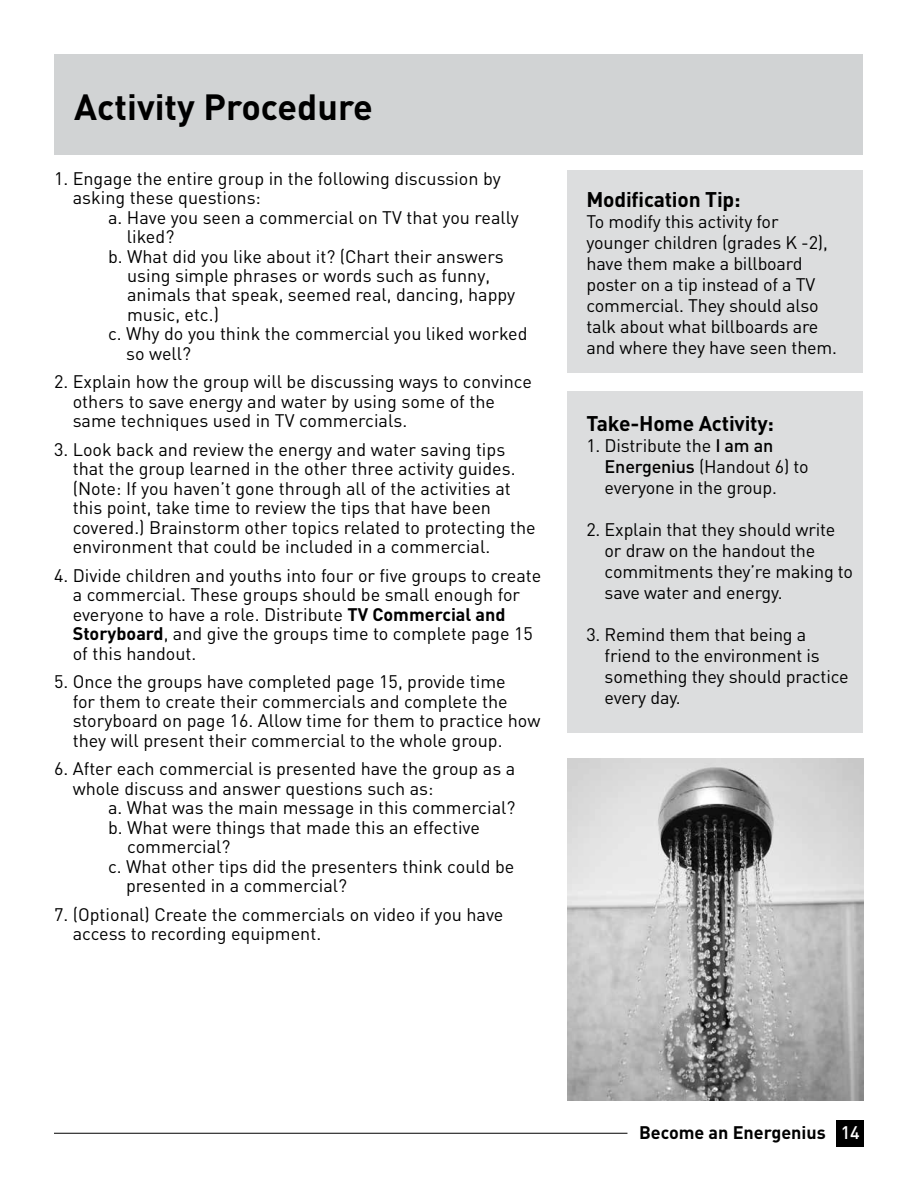
<style>
.page{position:relative;width:918px;height:1188px;background:#fff}
.page>*{position:absolute;margin:0;border:0;box-sizing:border-box;transform-origin:0 0}
.t1{font:700 36px "DIN";color:#000}
.t2{font:700 21px "DIN";letter-spacing:-.01em;color:#000}
.t3{font:18px/19.5px "DIN";color:#000}
.t4{font:700 18px "DIN";color:#000}
.s1{font-weight:700}
.s2{font-weight:500}
.s3{font-weight:500;color:#fff}
</style>
<div class="page">
<div style="left:837px;top:1120px;width:27px;height:27px;background:#000"></div>
<hr style="left:54px;top:1133px;width:573px;height:1px;background:#000">
<div style="left:55px;top:55px;width:808px;height:100px;background:#d1d3d4"></div>
<div style="left:568px;top:170px;width:295px;height:203px;background:#dcddde"></div>
<div style="left:568px;top:391px;width:295px;height:342px;background:#dcddde"></div>
<img style="left:568px;top:759px;width:295px;height:342px">
<h1 class="t1" style="left:74px;top:83px;width:300px">Activity Procedure</h1>
<p class="t3" style="left:73px;top:168px;width:430px;text-indent:-19px">1. Engage the entire group in the following discussion by asking these questions:</p>
<p class="t3" style="left:108px;top:207px;width:412px">a. Have you seen a commercial on TV that you really</p>
<p class="t3" style="left:127px;top:226px;width:49px">liked?</p>
<p class="t3" style="left:108px;top:246px;width:397px">b. What did you like about it? (Chart their answers</p>
<p class="t3" style="left:127px;top:265px;width:365px">using simple phrases or words such as funny,</p>
<p class="t3" style="left:127px;top:285px;width:390px">animals that speak, seemed real, dancing, happy</p>
<p class="t3" style="left:127px;top:304px;width:93px">music, etc.)</p>
<p class="t3" style="left:108px;top:324px;width:421px">c. Why do you think the commercial you liked worked</p>
<p class="t3" style="left:126px;top:343px;width:67px">so well?</p>
<p class="t3" style="left:73px;top:372px;width:461px;text-indent:-19px">2. Explain how the group will be discussing ways to convince others to save energy and water by using some of the same techniques used in TV commercials.</p>
<p class="t3" style="left:73px;top:439px;width:464px;text-indent:-19px">3. Look back and review the energy and water saving tips that the group learned in the other three activity guides. (Note: If you haven’t gone through all of the activities at this point, take time to review the tips that have been covered.) Brainstorm other topics related to protecting the environment that could be included in a commercial.</p>
<p class="t3" style="left:73px;top:565px;width:470px;text-indent:-19px">4. Divide children and youths into four or five groups to create a commercial. These groups should be small enough for everyone to have a role. Distribute <span class="s1">TV Commercial and Storyboard</span>, and give the groups time to complete page 15 of this handout.</p>
<p class="t3" style="left:73px;top:672px;width:469px;text-indent:-19px">5. Once the groups have completed page 15, provide time<br>for them to create their commercials and complete the storyboard on page 16. Allow time for them to practice how they will present their commercial to the whole group.</p>
<p class="t3" style="left:73px;top:759px;width:444px;text-indent:-19px">6. After each commercial is presented have the group as a whole discuss and answer questions such as:</p>
<p class="t3" style="left:108px;top:798px;width:409px">a. What was the main message in this commercial?</p>
<p class="t3" style="left:108px;top:817px;width:374px">b. What were things that made this an effective</p>
<p class="t3" style="left:127px;top:837px;width:105px">commercial?</p>
<p class="t3" style="left:108px;top:856px;width:408px">c. What other tips did the presenters think could be</p>
<p class="t3" style="left:126px;top:876px;width:223px">presented in a commercial?</p>
<p class="t3" style="left:73px;top:904px;width:432px;text-indent:-19px">7. (Optional) Create the commercials on video if you have access to recording equipment.</p>
<p class="t2" style="left:586px;top:186px;width:156px">Modification Tip:</p>
<p class="t3" style="left:586px;top:211px;width:252px;line-height:21px">To modify this activity for younger children (grades K -2), have them make a billboard poster on a tip instead of a TV commercial. They should also talk about what billboards are and where they have seen them.</p>
<p class="t2" style="left:586px;top:409px;width:189px">Take-Home Activity:</p>
<p class="t3" style="left:605px;top:434px;width:206px;line-height:21px;text-indent:-18px">1. Distribute the <span class="s2">I am an<br>Energenius</span> (Handout 6) to everyone in the group.</p>
<p class="t3" style="left:605px;top:518px;width:250px;line-height:21px;text-indent:-18px">2. Explain that they should write or draw on the handout the commitments they’re making to save water and energy.</p>
<p class="t3" style="left:605px;top:623px;width:246px;line-height:21px;text-indent:-18px">3. Remind them that being a friend to the environment is something they should practice every day.</p>
<p class="t4" style="left:639px;top:1121px;width:222px">Become an Energenius <span class="s3">14</span></p>
</div>
